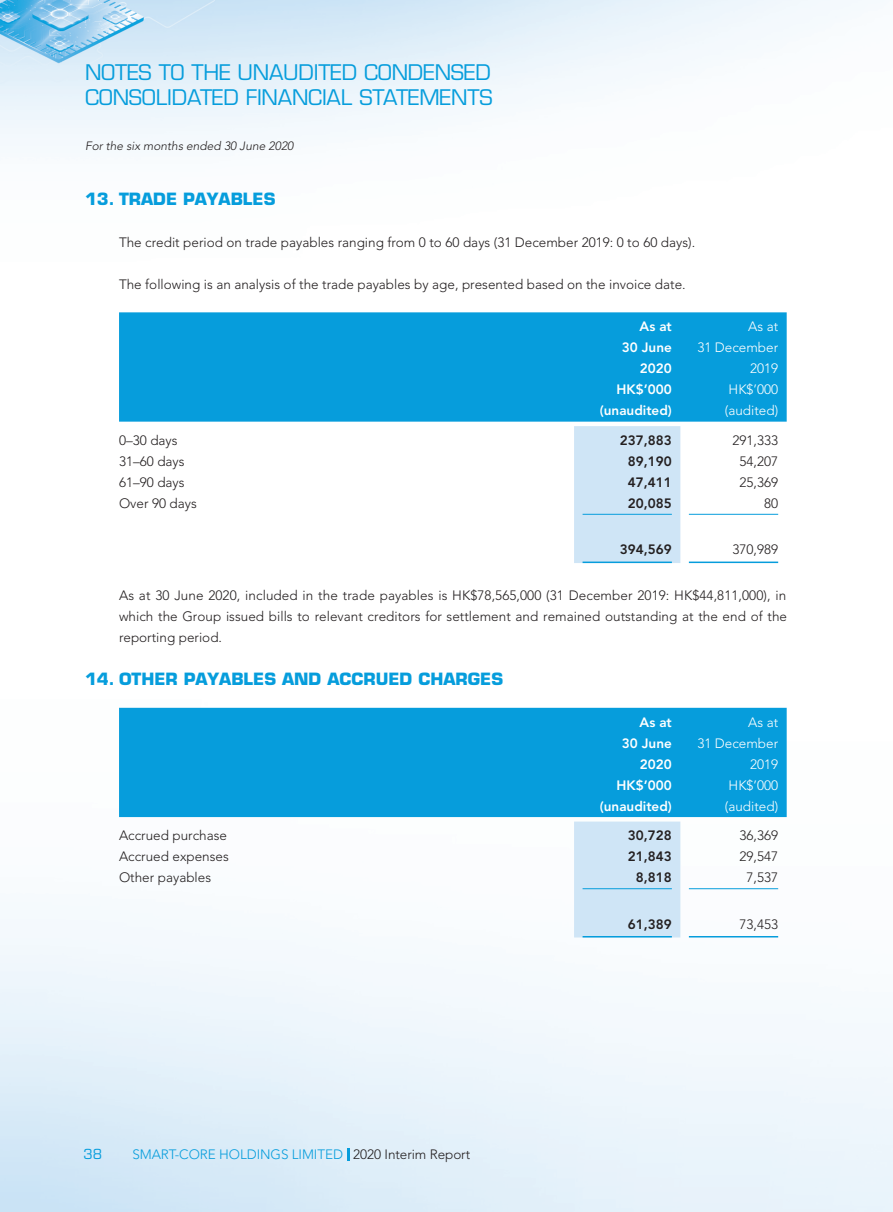
<style>
.page{position:relative;width:893px;height:1212px;background:#fff}
.page>*{position:absolute;margin:0;border:0;box-sizing:border-box;transform-origin:0 0}
.t1{font:21px/25.2px "Eurostile LT Std";letter-spacing:-.01em;color:#069ddc}
._01_H1{font:700 16.5px "Eurostile LT Std";color:#069ddc}
._00_txt{font:300 13.5px/21px "Avenir LT Std";color:#231f20;text-align:justify}
._50_Table_txt{font:300 13.5px "Avenir LT Std";color:#231f20}
._50_Table_txt-2{font:300 13.5px "Avenir LT Std";color:#fff}
._50_Table_txt-3{font:800 13.5px "Avenir LT Std";color:#fff}
._50_Table_txt-4{font:800 13.5px "Avenir LT Std";color:#231f20}
.t2{font:300 13.5px "Avenir LT Std";letter-spacing:-.005em;color:#069ddc}
.t3{font:13.5px "Eurostile LT Std";color:#069ddc}
.t4{font:italic 300 12px "Avenir LT Std";color:#231f20}
.s1{color:#231f20}
</style>
<div class="page">
<img style="left:0;top:0;width:893px;height:1212px">
<svg style="left:347px;top:1148px;width:2px;height:12px"></svg>
<div style="left:119px;top:312px;width:668px;height:110px;background:#069ddc"></div>
<div style="left:574px;top:426px;width:106px;height:137px;background:#cfe5f6"></div>
<hr style="left:583px;top:514px;width:89px;height:1px;background:#069ddc">
<hr style="left:689px;top:514px;width:89px;height:1px;background:#069ddc">
<hr style="left:583px;top:561px;width:89px;height:2px;background:#069ddc">
<hr style="left:689px;top:561px;width:89px;height:2px;background:#069ddc">
<div style="left:119px;top:708px;width:668px;height:109px;background:#069ddc"></div>
<div style="left:574px;top:821px;width:106px;height:116px;background:#cfe5f6"></div>
<hr style="left:583px;top:888px;width:89px;height:1px;background:#069ddc">
<hr style="left:689px;top:888px;width:89px;height:1px;background:#069ddc">
<hr style="left:583px;top:936px;width:89px;height:1px;background:#069ddc">
<hr style="left:689px;top:936px;width:89px;height:1px;background:#069ddc">
<h1 class="t1" style="left:85px;top:59px;width:409px">NOTES TO THE UNAUDITED CONDENSED<br>CONSOLIDATED FINANCIAL STATEMENTS</h1>
<p class="t4" style="left:85px;top:139px;width:210px">For the six months ended 30 June 2020</p>
<p class="_01_H1" style="left:85px;top:189px;width:192px">13. TRADE PAYABLES</p>
<p class="_00_txt" style="left:119px;top:232px;width:578px">The credit period on trade payables ranging from 0 to 60 days (31 December 2019: 0 to 60 days).</p>
<p class="_00_txt" style="left:119px;top:274px;width:568px">The following is an analysis of the trade payables by age, presented based on the invoice date.</p>
<p class="_50_Table_txt-3" style="left:640px;top:318px;width:34px">As at</p>
<p class="_50_Table_txt-2" style="left:748px;top:318px;width:32px">As at</p>
<p class="_50_Table_txt-3" style="left:622px;top:339px;width:51px">30 June</p>
<p class="_50_Table_txt-2" style="left:697px;top:339px;width:82px">31 December</p>
<p class="_50_Table_txt-3" style="left:640px;top:360px;width:33px">2020</p>
<p class="_50_Table_txt-2" style="left:750px;top:360px;width:30px">2019</p>
<p class="_50_Table_txt-3" style="left:617px;top:381px;width:57px">HK$’000</p>
<p class="_50_Table_txt-2" style="left:729px;top:381px;width:51px">HK$’000</p>
<p class="_50_Table_txt-3" style="left:600px;top:402px;width:74px">(unaudited)</p>
<p class="_50_Table_txt-2" style="left:725px;top:402px;width:55px">(audited)</p>
<p class="_50_Table_txt" style="left:119px;top:432px;width:60px">0–30 days</p>
<p class="_50_Table_txt-4" style="left:620px;top:432px;width:53px">237,883</p>
<p class="_50_Table_txt" style="left:732px;top:432px;width:47px">291,333</p>
<p class="_50_Table_txt" style="left:119px;top:453px;width:67px">31–60 days</p>
<p class="_50_Table_txt-4" style="left:628px;top:453px;width:45px">89,190</p>
<p class="_50_Table_txt" style="left:739px;top:453px;width:40px">54,207</p>
<p class="_50_Table_txt" style="left:119px;top:474px;width:67px">61–90 days</p>
<p class="_50_Table_txt-4" style="left:628px;top:474px;width:45px">47,411</p>
<p class="_50_Table_txt" style="left:739px;top:474px;width:40px">25,369</p>
<p class="_50_Table_txt" style="left:119px;top:495px;width:79px">Over 90 days</p>
<p class="_50_Table_txt-4" style="left:628px;top:495px;width:45px">20,085</p>
<p class="_50_Table_txt" style="left:764px;top:495px;width:16px">80</p>
<p class="_50_Table_txt-4" style="left:620px;top:542px;width:53px">394,569</p>
<p class="_50_Table_txt" style="left:732px;top:542px;width:47px">370,989</p>
<p class="_00_txt" style="left:119px;top:585px;width:669px">As at 30 June 2020, included in the trade payables is HK$78,565,000 (31 December 2019: HK$44,811,000), in which the Group issued bills to relevant creditors for settlement and remained outstanding at the end of the reporting period.</p>
<p class="_01_H1" style="left:85px;top:668px;width:420px">14. OTHER PAYABLES AND ACCRUED CHARGES</p>
<p class="_50_Table_txt-3" style="left:640px;top:714px;width:34px">As at</p>
<p class="_50_Table_txt-2" style="left:748px;top:714px;width:32px">As at</p>
<p class="_50_Table_txt-3" style="left:622px;top:735px;width:51px">30 June</p>
<p class="_50_Table_txt-2" style="left:697px;top:735px;width:82px">31 December</p>
<p class="_50_Table_txt-3" style="left:640px;top:756px;width:33px">2020</p>
<p class="_50_Table_txt-2" style="left:750px;top:756px;width:30px">2019</p>
<p class="_50_Table_txt-3" style="left:617px;top:777px;width:57px">HK$’000</p>
<p class="_50_Table_txt-2" style="left:729px;top:777px;width:51px">HK$’000</p>
<p class="_50_Table_txt-3" style="left:600px;top:798px;width:74px">(unaudited)</p>
<p class="_50_Table_txt-2" style="left:725px;top:798px;width:55px">(audited)</p>
<p class="_50_Table_txt" style="left:119px;top:828px;width:110px">Accrued purchase</p>
<p class="_50_Table_txt-4" style="left:628px;top:827px;width:45px">30,728</p>
<p class="_50_Table_txt" style="left:739px;top:828px;width:40px">36,369</p>
<p class="_50_Table_txt" style="left:119px;top:849px;width:111px">Accrued expenses</p>
<p class="_50_Table_txt-4" style="left:628px;top:848px;width:45px">21,843</p>
<p class="_50_Table_txt" style="left:739px;top:849px;width:40px">29,547</p>
<p class="_50_Table_txt" style="left:119px;top:870px;width:94px">Other payables</p>
<p class="_50_Table_txt-4" style="left:636px;top:869px;width:37px">8,818</p>
<p class="_50_Table_txt" style="left:747px;top:870px;width:33px">7,537</p>
<p class="_50_Table_txt-4" style="left:628px;top:916px;width:45px">61,389</p>
<p class="_50_Table_txt" style="left:739px;top:916px;width:40px">73,453</p>
<p class="t3" style="left:83px;top:1146px;width:20px">38</p>
<p class="t2" style="left:132px;top:1147px;width:339px">SMART-CORE HOLDINGS LIMITED <span class="s1">2020 Interim Report</span></p>
</div>
